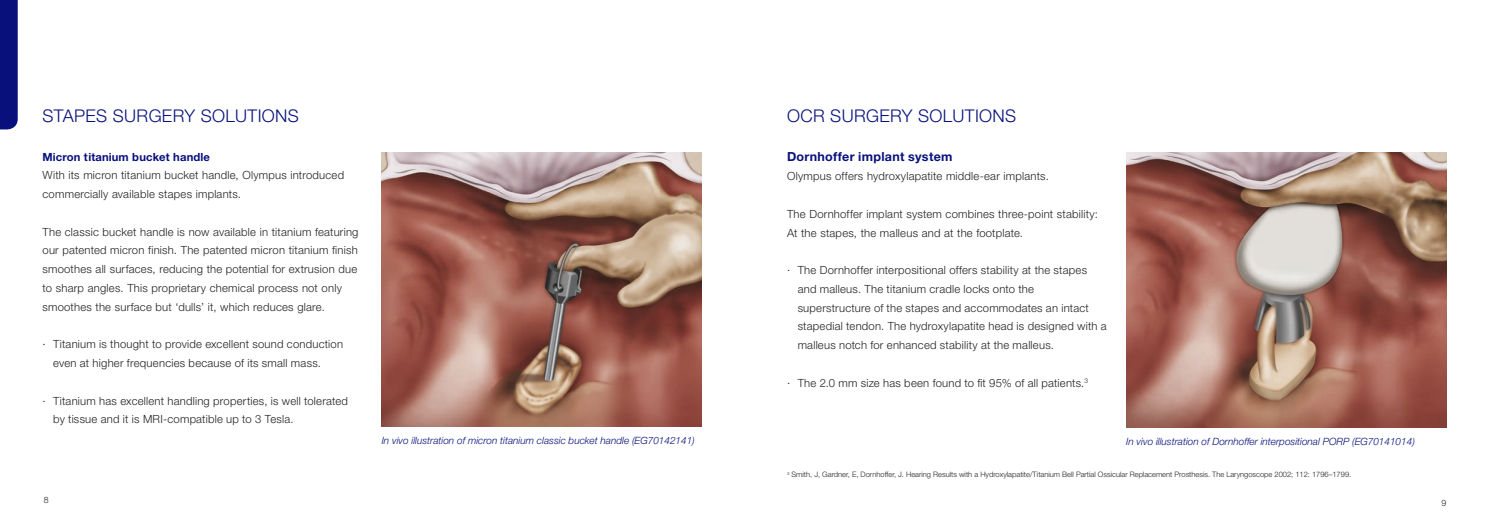
<style>
.page{position:relative;width:1489px;height:525px;background:#fff}
.page>*{position:absolute;margin:0;border:0;box-sizing:border-box;transform-origin:0 0}
.t1{font:300 17.5px "Helvetica Neue LT Pro";letter-spacing:.02em;color:#08107b}
.t2{font:700 12.5px "Helvetica Neue LT Pro";letter-spacing:.025em;color:#08107b}
.t3{font:300 11.25px/18.8px "Helvetica Neue LT Pro";letter-spacing:.02em;color:#222221}
.t4{font:700 11.25px "Helvetica Neue LT Pro";letter-spacing:.01em;color:#08107b}
.t5{font:italic 300 10px "Helvetica Neue LT Pro";color:#08107b}
.t6{font:300 8.75px "Helvetica Neue LT Pro";color:#222221}
.t7{font:300 7.5px "Helvetica Neue LT Pro";color:#222221}
</style>
<div class="page">
<div style="left:0;top:0;width:18px;height:129px;background:#08107b"></div>
<img style="left:381px;top:152px;width:321px;height:274px">
<img style="left:1126px;top:152px;width:320px;height:275px">
<h1 class="t1" style="left:43px;top:105px;width:258px">STAPES SURGERY SOLUTIONS</h1>
<p class="t4" style="left:43px;top:149px;width:169px">Micron titanium bucket handle</p>
<p class="t3" style="left:43px;top:166px;width:303px">With its micron titanium bucket handle, Olympus introduced commercially available stapes implants.</p>
<p class="t3" style="left:43px;top:222px;width:317px">The classic bucket handle is now available in titanium featuring our patented micron finish. The patented micron titanium finish smoothes all surfaces, reducing the potential for extrusion due to sharp angles. This proprietary chemical process not only smoothes the surface but ‘dulls’ it, which reduces glare.</p>
<p class="t3" style="left:53px;top:334px;width:291px;text-indent:-11px">· Titanium is thought to provide excellent sound conduction even at higher frequencies because of its small mass.</p>
<p class="t3" style="left:53px;top:391px;width:296px;text-indent:-11px">· Titanium has excellent handling properties, is well tolerated by tissue and it is MRI-compatible up to 3 Tesla.</p>
<p class="t6" style="left:44px;top:494px;width:6px">8</p>
<p class="t5" style="left:381px;top:434px;width:315px">In vivo illustration of micron titanium classic bucket handle (EG70142141)</p>
<h1 class="t1" style="left:787px;top:105px;width:231px">OCR SURGERY SOLUTIONS</h1>
<p class="t2" style="left:787px;top:149px;width:167px">Dornhoffer implant system</p>
<p class="t3" style="left:787px;top:166px;width:263px">Olympus offers hydroxylapatite middle-ear implants.</p>
<p class="t3" style="left:787px;top:204px;width:312px">The Dornhoffer implant system combines three-point stability:<br>At the stapes, the malleus and at the footplate.</p>
<p class="t3" style="left:797px;top:260px;width:310px;text-indent:-11px">· The Dornhoffer interpositional offers stability at the stapes and malleus. The titanium cradle locks onto the superstructure of the stapes and accommodates an intact stapedial tendon. The hydroxylapatite head is designed with a malleus notch for enhanced stability at the malleus.</p>
<p class="t3" style="left:787px;top:373px;width:302px">· The 2.0 mm size has been found to fit 95% of all patients.<sup>3</sup></p>
<p class="t5" style="left:1126px;top:435px;width:290px">In vivo illustration of Dornhoffer interpositional PORP (EG70141014)</p>
<p class="t7" style="left:787px;top:469px;width:565px"><sup>3</sup> Smith, J, Gardner, E, Dornhoffer, J. Hearing Results with a Hydroxylapatite/Titanium Bell Partial Ossicular Replacement Prosthesis. The Laryngoscope 2002; 112: 1796–1799.</p>
<p class="t6" style="left:1441px;top:497px;width:6px">9</p>
</div>
